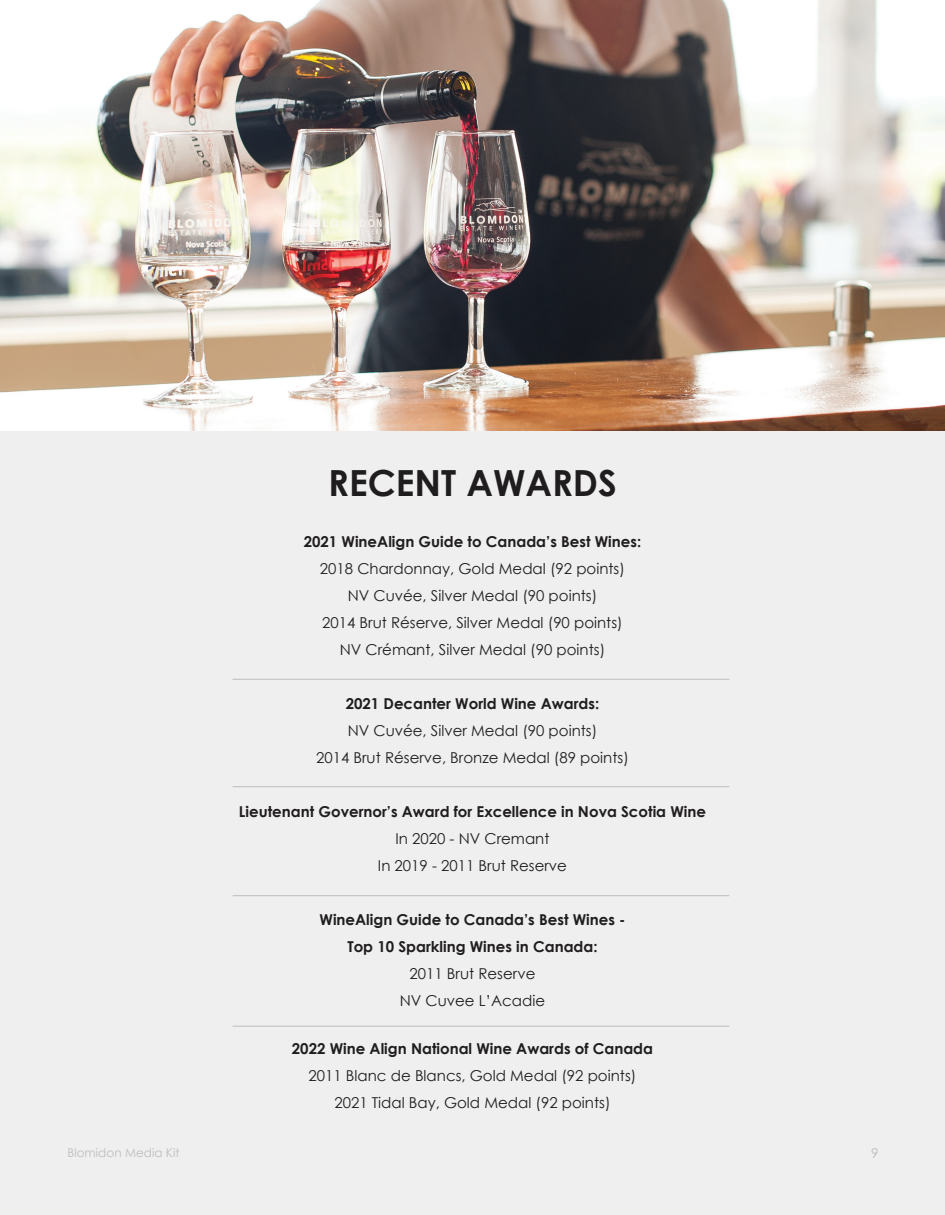
<style>
.page{position:relative;width:945px;height:1215px;background:#efefef}
.page>*{position:absolute;margin:0;border:0;box-sizing:border-box;transform-origin:0 0}
.t1{font:700 36px "Century Gothic";color:#201d1e}
.t2{font:15px "Century Gothic";color:#201d1e}
.t3{font:700 15px/27px "Century Gothic";color:#201d1e;text-align:center}
.t4{font:13.5px "Century Gothic";color:#bdbcbf}
.t5{font:12px "Century Gothic";color:#bdbcbf}
</style>
<div class="page">
<img style="left:0;top:0;width:945px;height:430px">
<hr style="left:233px;top:679px;width:496px;height:1px;background:#bdbcbf">
<hr style="left:233px;top:786px;width:496px;height:1px;background:#bdbcbf">
<hr style="left:233px;top:895px;width:496px;height:1px;background:#bdbcbf">
<hr style="left:233px;top:1026px;width:496px;height:1px;background:#bdbcbf">
<p class="t1" style="left:328px;top:456px;width:290px">RECENT AWARDS</p>
<p class="t3" style="left:304px;top:527px;width:339px">2021 WineAlign Guide to Canada’s Best Wines:</p>
<p class="t2" style="left:320px;top:558px;width:306px">2018 Chardonnay, Gold Medal (92 points)</p>
<p class="t2" style="left:348px;top:585px;width:251px">NV Cuvée, Silver Medal (90 points)</p>
<p class="t2" style="left:322px;top:612px;width:302px">2014 Brut Réserve, Silver Medal (90 points)</p>
<p class="t2" style="left:340px;top:639px;width:267px">NV Crémant, Silver Medal (90 points)</p>
<p class="t3" style="left:346px;top:689px;width:255px">2021 Decanter World Wine Awards:</p>
<p class="t2" style="left:348px;top:720px;width:251px">NV Cuvée, Silver Medal (90 points)</p>
<p class="t2" style="left:316px;top:747px;width:314px">2014 Brut Réserve, Bronze Medal (89 points)</p>
<p class="t3" style="left:239px;top:797px;width:469px">Lieutenant Governor’s Award for Excellence in Nova Scotia Wine</p>
<p class="t2" style="left:395px;top:828px;width:156px">In 2020 - NV Cremant</p>
<p class="t2" style="left:378px;top:855px;width:191px">In 2019 - 2011 Brut Reserve</p>
<p class="t3" style="left:320px;top:905px;width:308px">WineAlign Guide to Canada’s Best Wines -<br>Top 10 Sparkling Wines in Canada:</p>
<p class="t2" style="left:410px;top:963px;width:127px">2011 Brut Reserve</p>
<p class="t2" style="left:400px;top:990px;width:147px">NV Cuvee L’Acadie</p>
<p class="t3" style="left:292px;top:1034px;width:363px">2022 Wine Align National Wine Awards of Canada</p>
<p class="t2" style="left:309px;top:1065px;width:329px">2011 Blanc de Blancs, Gold Medal (92 points)</p>
<p class="t2" style="left:334px;top:1092px;width:278px">2021 Tidal Bay, Gold Medal (92 points)</p>
<p class="t5" style="left:68px;top:1144px;width:114px">Blomidon Media Kit</p>
<p class="t4" style="left:871px;top:1143px;width:9px">9</p>
</div>
